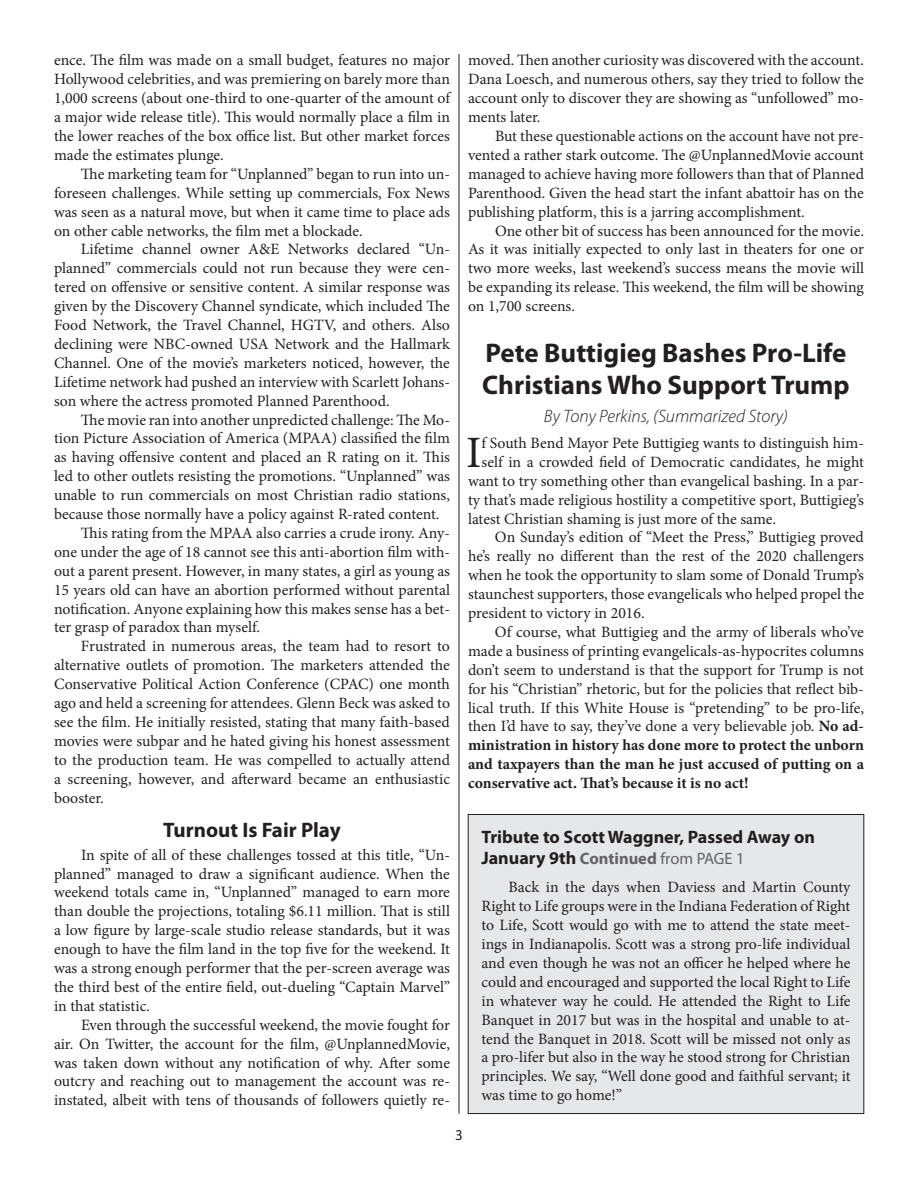
<style>
.page{position:relative;width:918px;height:1188px;background:#fff}
.page>*{position:absolute;margin:0;border:0;box-sizing:border-box;transform-origin:0 0}
.t1{font:44.85px "Minion Pro";color:#231f20}
.t2{font:700 27px/32.4px "Myriad Pro";color:#231f20}
.t3{font:700 21px "Myriad Pro";color:#231f20}
.t4{font:700 18px/21.6px "Myriad Pro";color:#231f20}
.t5{font:italic 300 18px "Myriad Pro";color:#231f20}
.t6{font:15.75px/18.9px "Minion Pro";letter-spacing:-.005em;color:#231f20;text-align:justify}
.t7{font:700 15.75px "Minion Pro";color:#231f20}
.t8{font:15px "Myriad Pro";color:#231f20}
.s1{font-weight:700}
.s2{font-size:16.5px;color:#636366}
.s3{font-weight:400;font-size:16.5px;color:#636366}
</style>
<div class="page">
<div style="left:468px;top:815px;width:396px;height:299px;background:#e6e7e9"></div>
<div style="left:468px;top:814px;width:396px;height:300px;border:1px solid #231f20"></div>
<hr style="left:459px;top:54px;width:1px;height:1060px;background:#231f20">
<p class="t6" style="left:54px;top:51px;width:398px">ence. The film was made on a small budget, features no major Hollywood celebrities, and was premiering on barely more than 1,000 screens (about one-third to one-quarter of the amount of a major wide release title). This would normally place a film in the lower reaches of the box office list. But other market forces made the estimates plunge.</p>
<p class="t6" style="left:54px;top:164px;width:398px;text-indent:27px">The marketing team for “Unplanned” began to run into un&shy;foreseen challenges. While setting up commercials, Fox News was seen as a natural move, but when it came time to place ads on other cable networks, the film met a blockade.</p>
<p class="t6" style="left:54px;top:240px;width:398px;text-indent:27px">Lifetime channel owner A&amp;E Networks declared “Un&shy;planned” commercials could not run because they were cen&shy;tered on offensive or sensitive content. A similar response was given by the Discovery Channel syndicate, which included The Food Network, the Travel Channel, HGTV, and others. Also declining were NBC-owned USA Network and the Hallmark Channel. One of the movie’s marketers noticed, however, the Lifetime network had pushed an interview with Scarlett Johans&shy;son where the actress promoted Planned Parenthood.</p>
<p class="t6" style="left:81px;top:410px;width:370px">The movie ran into another unpredicted challenge: The Mo-</p>
<p class="t6" style="left:54px;top:429px;width:398px">tion Picture Association of America (MPAA) classified the film</p>
<p class="t6" style="left:54px;top:448px;width:397px">as having offensive content and placed an R rating on it. This</p>
<p class="t6" style="left:54px;top:467px;width:397px">led to other outlets resisting the promotions. “Unplanned” was</p>
<p class="t6" style="left:54px;top:486px;width:397px">unable to run commercials on most Christian radio stations,</p>
<p class="t6" style="left:54px;top:505px;width:387px">because those normally have a policy against R-rated content.</p>
<p class="t6" style="left:81px;top:524px;width:371px">This rating from the MPAA also carries a crude irony. Any-</p>
<p class="t6" style="left:54px;top:542px;width:398px">one under the age of 18 cannot see this anti-abortion film with-</p>
<p class="t6" style="left:54px;top:561px;width:398px">out a parent present. However, in many states, a girl as young as</p>
<p class="t6" style="left:54px;top:580px;width:398px">15 years old can have an abortion performed without parental</p>
<p class="t6" style="left:54px;top:599px;width:398px">notification. Anyone explaining how this makes sense has a bet-</p>
<p class="t6" style="left:54px;top:618px;width:208px">ter grasp of paradox than myself.</p>
<p class="t6" style="left:81px;top:637px;width:370px">Frustrated in numerous areas, the team had to resort to</p>
<p class="t6" style="left:54px;top:656px;width:398px">alternative outlets of promotion. The marketers attended the</p>
<p class="t6" style="left:54px;top:675px;width:397px">Conservative Political Action Conference (CPAC) one month</p>
<p class="t6" style="left:54px;top:694px;width:398px">ago and held a screening for attendees. Glenn Beck was asked to</p>
<p class="t6" style="left:54px;top:713px;width:397px">see the film. He initially resisted, stating that many faith-based</p>
<p class="t6" style="left:54px;top:731px;width:398px">movies were subpar and he hated giving his honest assessment</p>
<p class="t6" style="left:54px;top:750px;width:397px">to the production team. He was compelled to actually attend</p>
<p class="t6" style="left:54px;top:769px;width:398px">a screening, however, and afterward became an enthusiastic</p>
<p class="t6" style="left:54px;top:788px;width:51px">booster.</p>
<h3 class="t3" style="left:163px;top:817px;width:179px">Turnout Is Fair Play</h3>
<p class="t6" style="left:54px;top:845px;width:398px;text-indent:27px">In spite of all of these challenges tossed at this title, “Un&shy;planned” managed to draw a significant audience. When the weekend totals came in, “Unplanned” managed to earn more than double the projections, totaling $6.11 million. That is still a low figure by large-scale studio release standards, but it was enough to have the film land in the top five for the weekend. It was a strong enough performer that the per-screen average was the third best of the entire field, out-dueling “Captain Marvel” in that statistic.</p>
<p class="t6" style="left:54px;top:1015px;width:398px;text-indent:27px">Even through the successful weekend, the movie fought for air. On Twitter, the account for the film, @UnplannedMovie, was taken down without any notification of why. After some outcry and reaching out to management the account was re&shy;instated, albeit with tens of thousands of followers quietly re-</p>
<p class="t6" style="left:468px;top:51px;width:397px">moved. Then another curiosity was discovered with the account.<br>Dana Loesch, and numerous others, say they tried to follow the account only to discover they are showing as “unfollowed” mo&shy;ments later.</p>
<p class="t6" style="left:468px;top:127px;width:398px;text-indent:27px">But these questionable actions on the account have not pre&shy;vented a rather stark outcome. The @UnplannedMovie account managed to achieve having more followers than that of Planned Parenthood. Given the head start the infant abattoir has on the publishing platform, this is a jarring accomplishment.</p>
<p class="t6" style="left:468px;top:221px;width:398px;text-indent:27px">One other bit of success has been announced for the movie.<br>As it was initially expected to only last in theaters for one or two more weeks, last weekend’s success means the movie will be expanding its release. This weekend, the film will be showing on 1,700 screens.</p>
<h2 class="t2" style="left:482px;top:335px;width:369px">Pete Buttigieg Bashes Pro-Life<br>Christians Who Support Trump</h2>
<p class="t5" style="left:544px;top:405px;width:246px">By Tony Perkins, (Summarized Story)</p>
<h1 class="t1" style="left:466px;top:422px;width:17px">I</h1>
<p class="t6" style="left:482px;top:434px;width:384px">f South Bend Mayor Pete Buttigieg wants to distinguish him-</p>
<p class="t6" style="left:482px;top:452px;width:384px">self in a crowded field of Democratic candidates, he might</p>
<p class="t6" style="left:468px;top:471px;width:398px">want to try something other than evangelical bashing. In a par-</p>
<p class="t6" style="left:468px;top:490px;width:397px">ty that’s made religious hostility a competitive sport, Buttigieg’s</p>
<p class="t6" style="left:468px;top:509px;width:310px">latest Christian shaming is just more of the same.</p>
<p class="t6" style="left:495px;top:528px;width:370px">On Sunday’s edition of “Meet the Press,” Buttigieg proved</p>
<p class="t6" style="left:468px;top:547px;width:397px">he’s really no different than the rest of the 2020 challengers</p>
<p class="t6" style="left:468px;top:566px;width:398px">when he took the opportunity to slam some of Donald Trump’s</p>
<p class="t6" style="left:468px;top:585px;width:398px">staunchest supporters, those evangelicals who helped propel the</p>
<p class="t6" style="left:468px;top:604px;width:178px">president to victory in 2016.</p>
<p class="t6" style="left:495px;top:623px;width:370px">Of course, what Buttigieg and the army of liberals who’ve</p>
<p class="t6" style="left:468px;top:641px;width:397px">made a business of printing evangelicals-as-hypocrites columns</p>
<p class="t6" style="left:468px;top:660px;width:398px">don’t seem to understand is that the support for Trump is not</p>
<p class="t6" style="left:468px;top:679px;width:397px">for his “Christian” rhetoric, but for the policies that reflect bib-</p>
<p class="t6" style="left:468px;top:698px;width:397px">lical truth. If this White House is “pretending” to be pro-life,</p>
<p class="t6" style="left:468px;top:717px;width:397px">then I’d have to say, they’ve done a very believable job. <span class="s1">No ad-</span></p>
<p class="t7" style="left:468px;top:734px;width:397px">ministration in history has done more to protect the unborn</p>
<p class="t7" style="left:468px;top:753px;width:398px">and taxpayers than the man he just accused of putting on a</p>
<p class="t7" style="left:468px;top:772px;width:282px">conservative act. That’s because it is no act!</p>
<p class="t4" style="left:482px;top:825px;width:335px">Tribute to Scott Waggner, Passed Away on<br>January 9th <span class="s2">Continued</span> <span class="s3">from PAGE 1</span></p>
<p class="t6" style="left:482px;top:878px;width:371px;text-indent:27px">Back in the days when Daviess and Martin County Right to Life groups were in the Indiana Federation of Right to Life, Scott would go with me to attend the state meet&shy;ings in Indianapolis. Scott was a strong pro-life individual and even though he was not an officer he helped where he could and encouraged and supported the local Right to Life in whatever way he could. He attended the Right to Life Banquet in 2017 but was in the hospital and unable to at&shy;tend the Banquet in 2018. Scott will be missed not only as a pro-lifer but also in the way he stood strong for Christian principles. We say, “Well done good and faithful servant; it was time to go home!”</p>
<p class="t8" style="left:455px;top:1126px;width:9px">3</p>
</div>
